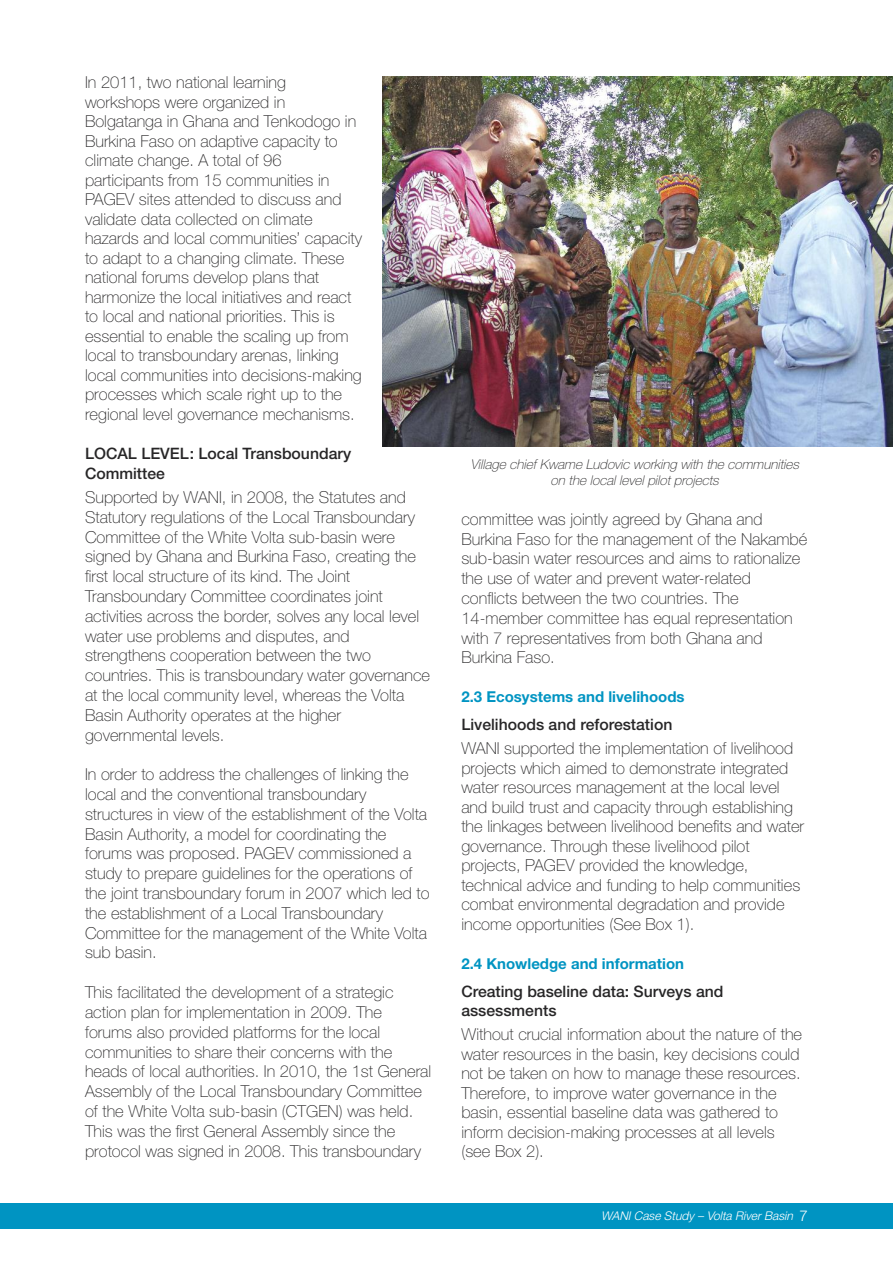
<style>
.page{position:relative;width:893px;height:1263px;background:#fff}
.page>*{position:absolute;margin:0;border:0;box-sizing:border-box;transform-origin:0 0}
.t1{font:100 16.5px/19.8px "Helvetica Neue LT Std";color:#272627}
.t2{font:500 15.75px/19.8px "Helvetica Neue LT Std";color:#272627}
.t3{font:700 15px "Helvetica Neue LT Std";color:#0094c2}
.t4{font:italic 100 13.5px/16.5px "Helvetica Neue LT Std";color:#272627;text-align:center}
.t5{font:italic 300 12px "Helvetica Neue LT Std";color:#fff}
.s1{font-style:normal;font-size:15px}
</style>
<div class="page">
<div style="left:0;top:1203px;width:893px;height:26px;background:#0094c2"></div>
<img style="left:383px;top:77px;width:510px;height:369px">
<p class="t1" style="left:85px;top:74px;width:279px">In 2011, two national learning workshops were organized in Bolgatanga in Ghana and Tenkodogo in Burkina Faso on adaptive capacity to climate change. A total of 96 participants from 15 communities in PAGEV sites attended to discuss and validate data collected on climate hazards and local communities’ capacity to adapt to a changing climate. These national forums develop plans that harmonize the local initiatives and react to local and national priorities. This is essential to enable the scaling up from local to transboundary arenas, linking local communities into decisions-making processes which scale right up to the regional level governance mechanisms.</p>
<p class="t2" style="left:85px;top:445px;width:268px">LOCAL LEVEL: Local Transboundary<br>Committee</p>
<p class="t1" style="left:85px;top:489px;width:347px">Supported by WANI, in 2008, the Statutes and Statutory regulations of the Local Transboundary Committee of the White Volta sub-basin were signed by Ghana and Burkina Faso, creating the first local structure of its kind. The Joint Transboundary Committee coordinates joint activities across the border, solves any local level water use problems and disputes, and strengthens cooperation between the two countries. This is transboundary water governance at the local community level, whereas the Volta Basin Authority operates at the higher governmental levels.</p>
<p class="t1" style="left:85px;top:766px;width:346px">In order to address the challenges of linking the local and the conventional transboundary structures in view of the establishment of the Volta Basin Authority, a model for coordinating the forums was proposed. PAGEV commissioned a study to prepare guidelines for the operations of the joint transboundary forum in 2007 which led to the establishment of a Local Transboundary Committee for the management of the White Volta sub basin.</p>
<p class="t1" style="left:85px;top:984px;width:348px">This facilitated the development of a strategic action plan for implementation in 2009. The forums also provided platforms for the local communities to share their concerns with the heads of local authorities. In 2010, the 1st General Assembly of the Local Transboundary Committee of the White Volta sub-basin (CTGEN) was held.<br>This was the first General Assembly since the protocol was signed in 2008. This transboundary</p>
<p class="t4" style="left:470px;top:457px;width:333px">Village chief Kwame Ludovic working with the communities on the local level pilot projects</p>
<p class="t1" style="left:461px;top:510px;width:347px">committee was jointly agreed by Ghana and Burkina Faso for the management of the Nakambé sub-basin water resources and aims to rationalize the use of water and prevent water-related conflicts between the two countries. The 14-member committee has equal representation with 7 representatives from both Ghana and Burkina Faso.</p>
<p class="t3" style="left:461px;top:692px;width:225px">2.3 Ecosystems and livelihoods</p>
<p class="t2" style="left:461px;top:716px;width:212px">Livelihoods and reforestation</p>
<p class="t1" style="left:461px;top:740px;width:344px">WANI supported the implementation of livelihood projects which aimed to demonstrate integrated water resources management at the local level and build trust and capacity through establishing the linkages between livelihood benefits and water governance. Through these livelihood pilot projects, PAGEV provided the knowledge, technical advice and funding to help communities combat environmental degradation and provide income opportunities (See Box 1).</p>
<p class="t3" style="left:461px;top:958px;width:224px">2.4 Knowledge and information</p>
<p class="t2" style="left:461px;top:983px;width:264px">Creating baseline data: Surveys and assessments</p>
<p class="t1" style="left:461px;top:1026px;width:342px">Without crucial information about the nature of the water resources in the basin, key decisions could not be taken on how to manage these resources.<br>Therefore, to improve water governance in the basin, essential baseline data was gathered to inform decision-making processes at all levels (see Box 2).</p>
<p class="t5" style="left:601px;top:1211px;width:208px">WANI Case Study – Volta River Basin <span class="s1">7</span></p>
</div>
